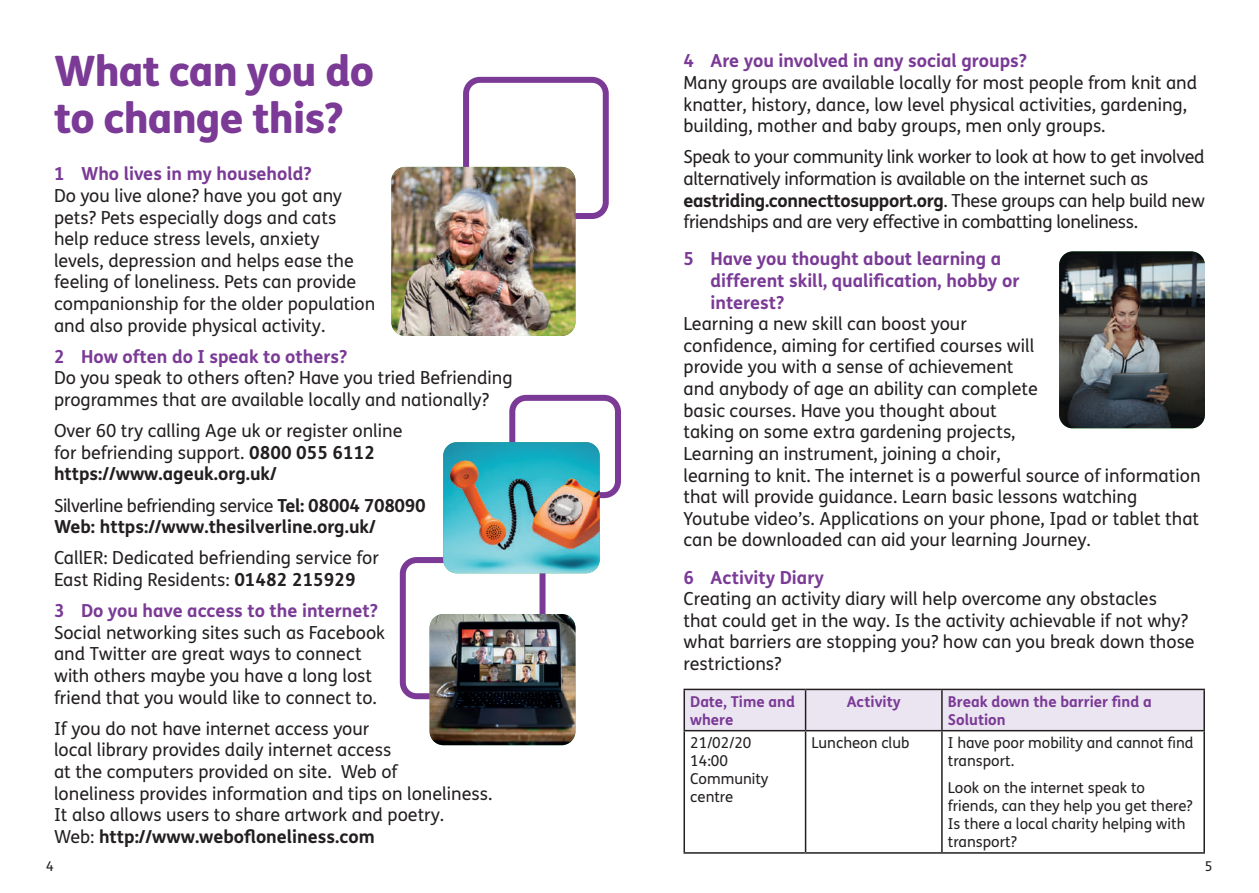
<style>
.page{position:relative;width:1259px;height:893px;background:#fff}
.page>*{position:absolute;margin:0;border:0;box-sizing:border-box;transform-origin:0 0}
.t1{font:800 42px/47.4px "FS Me";letter-spacing:-.02em;color:#7a3a96}
.t2{font:18px/21.6px "FS Me";color:#231f20}
.t3{font:18px/21.6px "FS Me";letter-spacing:-.02em;color:#231f20}
.t4{font:700 18px/21.6px "FS Me";color:#7a3a96}
.t5{font:700 18px/21.6px "FS Me";color:#231f20}
.t6{font:15px/18px "FS Me";color:#231f20}
.t7{font:700 15px/18px "FS Me";color:#7a3a96}
.t8{font:13.5px "FS Me";color:#231f20}
.s1{font-weight:700}
.s2{font-weight:400}
</style>
<div class="page">
<div style="left:463px;top:77px;width:146px;height:142px;border:6px solid #7a3a96;border-radius:14px"></div>
<div style="left:509px;top:395px;width:112px;height:103px;border:6px solid #7a3a96;border-radius:14px"></div>
<div style="left:400px;top:557px;width:145px;height:142px;border:6px solid #7a3a96;border-radius:14px"></div>
<img style="left:391px;top:167px;width:184px;height:169px">
<img style="left:1059px;top:251px;width:146px;height:177px">
<div style="left:685px;top:690px;width:518px;height:40px;background:#ebe5f1"></div>
<hr style="left:683px;top:689px;width:122px;height:1px;background:#231f20">
<hr style="left:683px;top:690px;width:2px;height:40px;background:#231f20">
<hr style="left:805px;top:689px;width:137px;height:1px;background:#231f20">
<hr style="left:805px;top:690px;width:1px;height:40px;background:#231f20">
<hr style="left:942px;top:689px;width:263px;height:1px;background:#231f20">
<hr style="left:941px;top:690px;width:1px;height:40px;background:#231f20">
<hr style="left:1203px;top:690px;width:2px;height:40px;background:#231f20">
<hr style="left:683px;top:730px;width:122px;height:1px;background:#231f20">
<hr style="left:683px;top:731px;width:2px;height:121px;background:#231f20">
<hr style="left:805px;top:730px;width:137px;height:1px;background:#231f20">
<hr style="left:805px;top:731px;width:1px;height:121px;background:#231f20">
<hr style="left:942px;top:730px;width:263px;height:1px;background:#231f20">
<hr style="left:941px;top:731px;width:1px;height:121px;background:#231f20">
<hr style="left:1203px;top:731px;width:2px;height:121px;background:#231f20">
<hr style="left:683px;top:852px;width:122px;height:2px;background:#231f20">
<hr style="left:805px;top:852px;width:137px;height:2px;background:#231f20">
<hr style="left:942px;top:852px;width:263px;height:2px;background:#231f20">
<img style="left:443px;top:442px;width:157px;height:131px">
<img style="left:429px;top:614px;width:146px;height:131px">
<h1 class="t1" style="left:54px;top:45px;width:321px">What can you do to change this?</h1>
<p class="t4" style="left:54px;top:162px;width:259px">1 Who lives in my household?</p>
<p class="t2" style="left:54px;top:185px;width:323px">Do you live alone? have you got any pets? Pets especially dogs and cats help reduce stress levels, anxiety<br>levels, depression and helps ease the feeling of loneliness. Pets can provide companionship for the older population and also provide physical activity.</p>
<p class="t4" style="left:54px;top:345px;width:295px">2 How often do I speak to others?</p>
<p class="t2" style="left:54px;top:367px;width:460px">Do you speak to others often? Have you tried Befriending programmes that are available locally and nationally?</p>
<p class="t2" style="left:54px;top:420px;width:350px">Over 60 try calling Age uk or register online for befriending support. <span class="s1">0800 055 6112 https://www.ageuk.org.uk/</span></p>
<p class="t5" style="left:54px;top:493px;width:373px"><span class="s2">Silverline befriending service</span> Tel: 08004 708090<br>Web: https://www.thesilverline.org.uk/</p>
<p class="t2" style="left:54px;top:547px;width:326px">CallER: Dedicated befriending service for<br>East Riding Residents: <span class="s1">01482 215929</span></p>
<p class="t4" style="left:54px;top:599px;width:325px">3 Do you have access to the internet?</p>
<p class="t2" style="left:54px;top:621px;width:332px">Social networking sites such as Facebook and Twitter are great ways to connect with others maybe you have a long lost friend that you would like to connect to.</p>
<p class="t2" style="left:54px;top:717px;width:440px">If you do not have internet access your<br>local library provides daily internet access<br>at the computers provided on site. Web of<br>loneliness provides information and tips on loneliness.<br>It also allows users to share artwork and poetry.<br>Web: <span class="s1">http://www.webofloneliness.com</span></p>
<p class="t4" style="left:683px;top:49px;width:345px">4 Are you involved in any social groups?</p>
<p class="t2" style="left:683px;top:72px;width:515px">Many groups are available locally for most people from knit and knatter, history, dance, low level physical activities, gardening, building, mother and baby groups, men only groups.</p>
<p class="t3" style="left:683px;top:146px;width:523px">Speak to your community link worker to look at how to get involved alternatively information is available on the internet such as <span class="s1">eastriding.connecttosupport.org</span>. These groups can help build new friendships and are very effective in combatting loneliness.</p>
<p class="t4" style="left:710px;top:247px;width:310px;text-indent:-27px">5 Have you thought about learning a different skill, qualification, hobby or interest?</p>
<p class="t2" style="left:683px;top:313px;width:518px">Learning a new skill can boost your<br>confidence, aiming for certified courses will<br>provide you with a sense of achievement<br>and anybody of age an ability can complete<br>basic courses. Have you thought about<br>taking on some extra gardening projects,<br>Learning an instrument, joining a choir,<br>learning to knit. The internet is a powerful source of information that will provide guidance. Learn basic lessons watching Youtube video’s. Applications on your phone, Ipad or tablet that can be downloaded can aid your learning Journey.</p>
<p class="t4" style="left:683px;top:565px;width:142px">6 Activity Diary</p>
<p class="t2" style="left:683px;top:588px;width:513px">Creating an activity diary will help overcome any obstacles that could get in the way. Is the activity achievable if not why? what barriers are stopping you? how can you break down those restrictions?</p>
<p class="t7" style="left:690px;top:692px;width:106px">Date, Time and where</p>
<p class="t7" style="left:846px;top:692px;width:55px">Activity</p>
<p class="t7" style="left:948px;top:692px;width:205px">Break down the barrier find a<br>Solution</p>
<p class="t6" style="left:690px;top:733px;width:80px">21/02/20<br>14:00<br>Community centre</p>
<p class="t6" style="left:811px;top:733px;width:99px">Luncheon club</p>
<p class="t6" style="left:948px;top:733px;width:247px">I have poor mobility and cannot find transport.</p>
<p class="t6" style="left:948px;top:778px;width:246px">Look on the internet speak to friends, can they help you get there?<br>Is there a local charity helping with transport?</p>
<p class="t8" style="left:46px;top:857px;width:9px">4</p>
<p class="t8" style="left:1205px;top:857px;width:9px">5</p>
</div>
